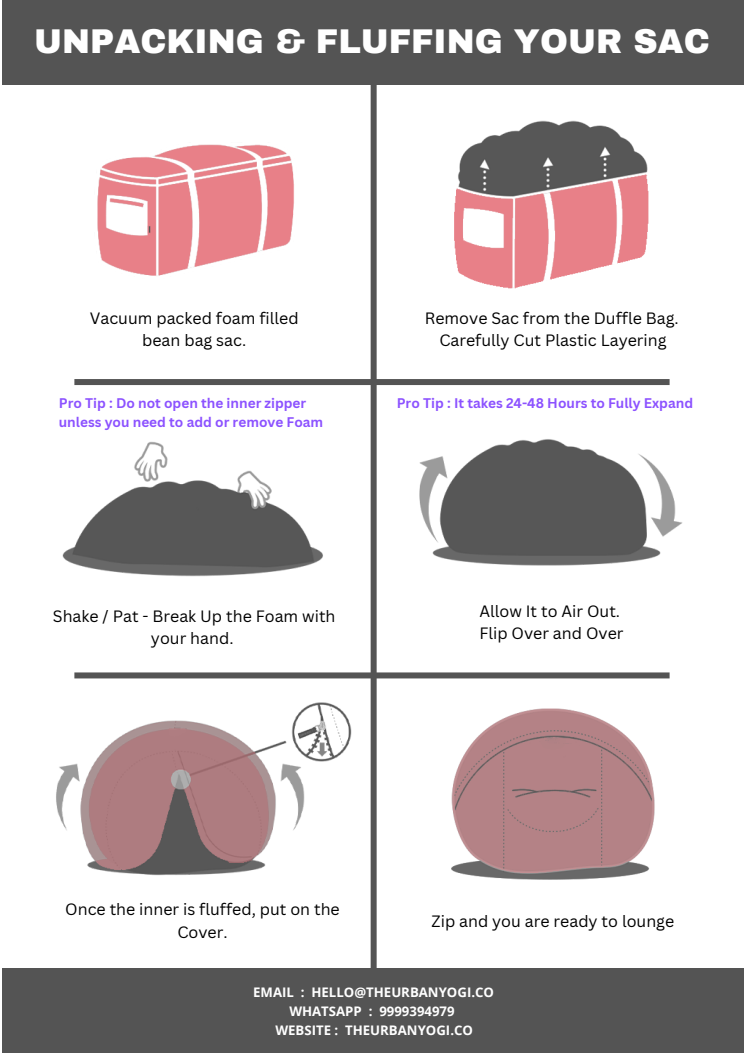
<style>
.page{position:relative;width:744px;height:1053px;background:#fff}
.page>*{position:absolute;margin:0;border:0;box-sizing:border-box;transform-origin:0 0}
.t1{font:900 33.6px "Archivo";color:#fff}
.t2{font:16px/22.2px "Canva Sans";color:#000;text-align:center}
.t3{font:700 13.6px "Canva Sans";color:#8c52ff}
.t4{font:700 13.2px/19.4px "Open Sans";color:#fff;text-align:center}
</style>
<div class="page">
<div style="left:371px;top:84px;width:6px;height:884px;background:#545454"></div>
<div style="left:2px;top:0;width:742px;height:84px;background:#545454"></div>
<div style="left:2px;top:968px;width:742px;height:84px;background:#545454"></div>
<div style="left:74px;top:379px;width:596px;height:6px;background:#545454"></div>
<div style="left:74px;top:672px;width:596px;height:6px;background:#545454"></div>
<img style="left:68px;top:84px;width:252px;height:192px">
<img style="left:424px;top:84px;width:252px;height:205px">
<img style="left:62px;top:379px;width:261px;height:198px">
<img style="left:419px;top:379px;width:264px;height:187px">
<img style="left:56px;top:672px;width:302px;height:204px">
<img style="left:426px;top:672px;width:244px;height:208px">
<h1 class="t1" style="left:34px;top:24px;width:677px">UNPACKING &amp; FLUFFING YOUR SAC</h1>
<p class="t2" style="left:90px;top:307px;width:210px">Vacuum packed foam filled bean bag sac.</p>
<p class="t2" style="left:425px;top:307px;width:255px">Remove Sac from the Duffle Bag.<br>Carefully Cut Plastic Layering</p>
<p class="t3" style="left:59px;top:394px;width:249px">Pro Tip : Do not open the inner zipper</p>
<p class="t3" style="left:397px;top:394px;width:298px">Pro Tip : It takes 24-48 Hours to Fully Expand</p>
<p class="t3" style="left:59px;top:413px;width:266px">unless you need to add or remove Foam</p>
<p class="t2" style="left:53px;top:604px;width:284px">Shake / Pat - Break Up the Foam with your hand.</p>
<p class="t2" style="left:479px;top:599px;width:146px;text-align:left">Allow It to Air Out.<br>Flip Over and Over</p>
<p class="t2" style="left:65px;top:898px;width:276px">Once the inner is fluffed, put on the<br>Cover.</p>
<p class="t2" style="left:432px;top:909px;width:244px">Zip and you are ready to lounge</p>
<p class="t4" style="left:253px;top:981px;width:242px">EMAIL : HELLO@THEURBANYOGI.CO<br>WHATSAPP : 9999394979<br>WEBSITE : THEURBANYOGI.CO</p>
</div>
